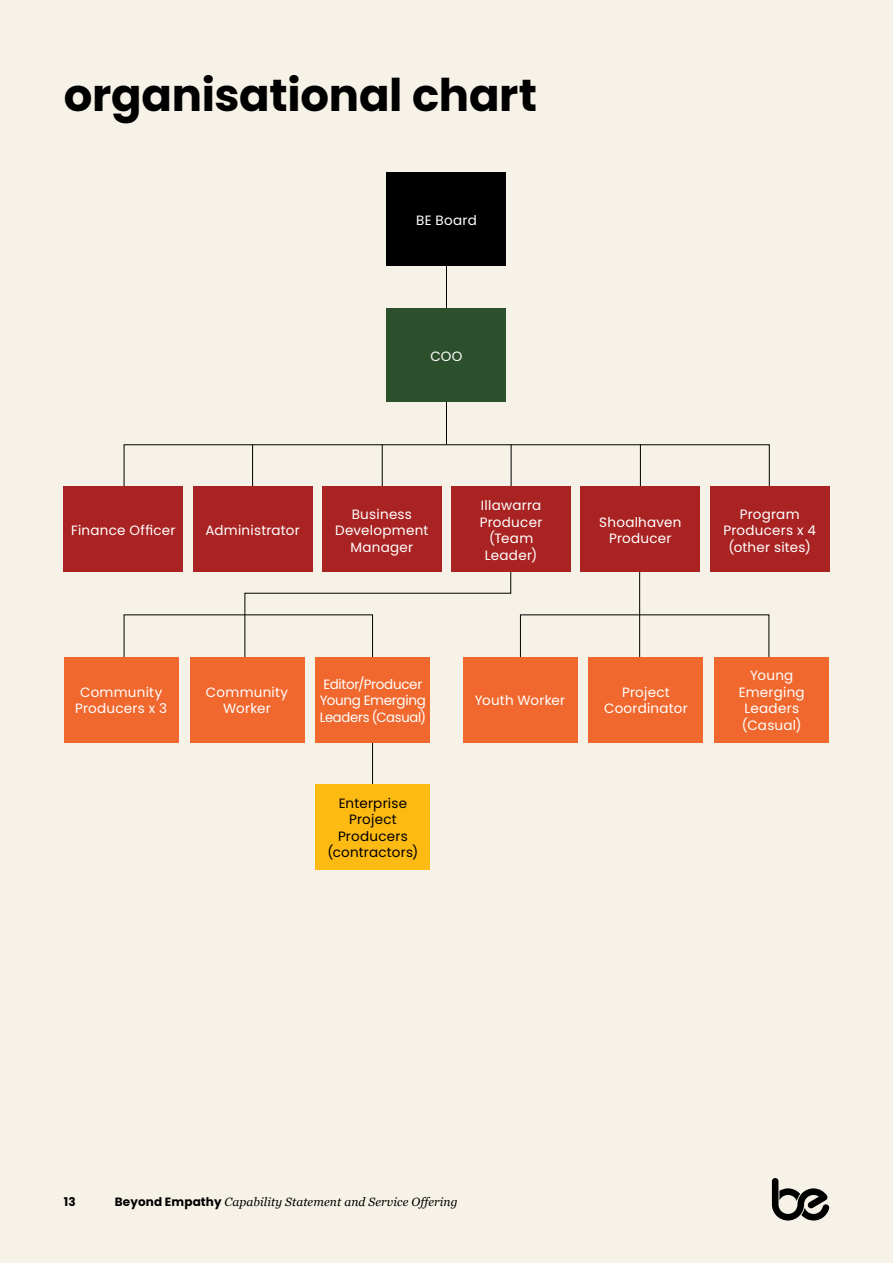
<style>
.page{position:relative;width:893px;height:1263px;background:#f6f2e7}
.page>*{position:absolute;margin:0;border:0;box-sizing:border-box;transform-origin:0 0}
.t1{font:700 45px "Poppins";letter-spacing:-.005em;color:#000}
.t2{font:13.5px/16.5px "Poppins";letter-spacing:.02em;color:#fff;text-align:center}
.t3{font:13.5px/16.5px "Poppins";letter-spacing:-.02em;color:#fff}
.t4{font:13.5px/16.5px "Poppins";letter-spacing:.015em;color:#000;text-align:center}
.t5{font:italic 12px "Georgia";letter-spacing:.01em;color:#000}
.t6{font:700 12px "Poppins";color:#000}
.s1{font-family:"Poppins";font-weight:700;font-style:normal}
</style>
<div class="page">
<svg style="left:244px;top:571px;width:267px;height:91px"></svg>
<hr style="left:446px;top:258px;width:1px;height:186px;background:#000">
<hr style="left:252px;top:444px;width:1px;height:47px;background:#000">
<hr style="left:382px;top:444px;width:1px;height:47px;background:#000">
<hr style="left:372px;top:742px;width:1px;height:42px;background:#000">
<hr style="left:511px;top:444px;width:1px;height:47px;background:#000">
<hr style="left:640px;top:444px;width:1px;height:47px;background:#000">
<hr style="left:639px;top:572px;width:1px;height:85px;background:#000">
<div style="left:387px;top:172px;width:119px;height:94px;background:#000"></div>
<div style="left:387px;top:308px;width:119px;height:94px;background:#2b502b"></div>
<div style="left:64px;top:487px;width:119px;height:85px;background:#aa2323"></div>
<div style="left:193px;top:487px;width:119px;height:85px;background:#aa2323"></div>
<div style="left:322px;top:487px;width:119px;height:85px;background:#aa2323"></div>
<div style="left:452px;top:487px;width:119px;height:85px;background:#aa2323"></div>
<div style="left:581px;top:487px;width:119px;height:85px;background:#aa2323"></div>
<div style="left:710px;top:487px;width:119px;height:85px;background:#aa2323"></div>
<div style="left:64px;top:657px;width:115px;height:85px;background:#f0682e"></div>
<div style="left:190px;top:657px;width:114px;height:85px;background:#f0682e"></div>
<div style="left:315px;top:657px;width:115px;height:85px;background:#f0682e"></div>
<div style="left:463px;top:657px;width:114px;height:85px;background:#f0682e"></div>
<div style="left:588px;top:657px;width:115px;height:85px;background:#f0682e"></div>
<div style="left:714px;top:657px;width:115px;height:85px;background:#f0682e"></div>
<div style="left:315px;top:784px;width:115px;height:86px;background:#fdba12"></div>
<svg style="left:772px;top:1178px;width:57px;height:42px"></svg>
<h1 class="t1" style="left:64px;top:69px;width:475px">organisational chart</h1>
<p class="t2" style="left:416px;top:212px;width:62px">BE Board</p>
<p class="t2" style="left:430px;top:348px;width:34px">COO</p>
<p class="t2" style="left:71px;top:522px;width:106px">Finance Officer</p>
<p class="t2" style="left:205px;top:522px;width:96px">Administrator</p>
<p class="t2" style="left:335px;top:506px;width:95px">Business<br>Development<br>Manager</p>
<p class="t2" style="left:480px;top:497px;width:64px">Illawarra<br>Producer (Team<br>Leader)</p>
<p class="t2" style="left:599px;top:514px;width:84px">Shoalhaven<br>Producer</p>
<p class="t2" style="left:723px;top:506px;width:94px">Program<br>Producers x 4 (other sites)</p>
<p class="t2" style="left:75px;top:684px;width:93px">Community<br>Producers x 3</p>
<p class="t2" style="left:206px;top:684px;width:84px">Community<br>Worker</p>
<p class="t3" style="left:320px;top:676px;width:108px">Editor/Producer<br>Young Emerging<br>Leaders (Casual)</p>
<p class="t4" style="left:327px;top:795px;width:92px">Enterprise<br>Project<br>Producers (contractors)</p>
<p class="t2" style="left:475px;top:692px;width:92px">Youth Worker</p>
<p class="t2" style="left:604px;top:684px;width:85px">Project<br>Coordinator</p>
<p class="t2" style="left:739px;top:667px;width:67px">Young<br>Emerging<br>Leaders (Casual)</p>
<p class="t6" style="left:64px;top:1195px;width:13px">13</p>
<p class="t5" style="left:115px;top:1193px;width:344px"><span class="s1">Beyond Empathy</span> Capability Statement and Service Offering</p>
</div>
